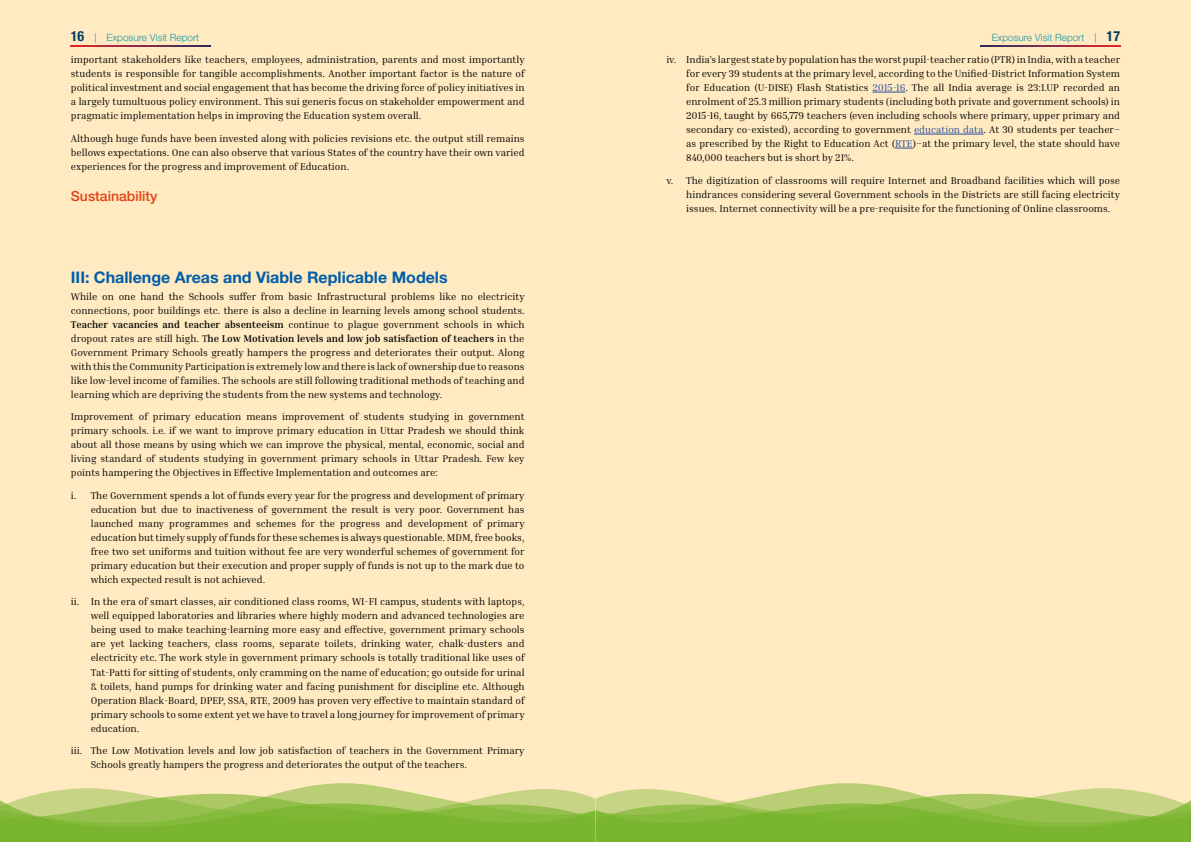
<style>
.page{position:relative;width:1191px;height:842px;background:#fff}
.page>*{position:absolute;margin:0;border:0;box-sizing:border-box;transform-origin:0 0}
.t1{font:700 16px "Helvetica Neue LT Std";color:#005da9}
.t2{font:500 14px "Helvetica Neue LT Std";color:#e74011}
.t3{font:10px/14px "Inria Serif";color:#000;text-align:justify}
.t4{font:300 10px "Helvetica Neue LT Std";color:#1999a6}
.s1{font-weight:700;font-stretch:condensed;font-size:14px;color:#053b63}
.s2{color:#2a4b9b}
.s3{font-weight:700}
</style>
<div class="page">
<div style="left:0;top:0;width:595px;height:842px;background:#ffeac1"></div>
<div style="left:595px;top:0;width:596px;height:842px;background:#ffeac1"></div>
<svg style="left:0;top:783px;width:1191px;height:59px"></svg>
<svg style="left:981px;top:45px;width:139px;height:2px"></svg>
<svg style="left:71px;top:45px;width:139px;height:2px"></svg>
<hr style="left:872px;top:92px;width:33px;height:1px;background:#2a4b9b">
<hr style="left:914px;top:134px;width:69px;height:1px;background:#2a4b9b">
<svg style="left:895px;top:148px;width:17px;height:1px"></svg>
<p class="t4" style="left:71px;top:31px;width:130px"><span class="s1">16</span> | Exposure Visit Report</p>
<p class="t4" style="left:991px;top:31px;width:130px">Exposure Visit Report | <span class="s1">17</span></p>
<p class="t3" style="left:71px;top:53px;width:455px">important stakeholders like teachers, employees, administration, parents and most importantly students is responsible for tangible accomplishments. Another important factor is the nature of political investment and social engagement that has become the driving force of policy initiatives in a largely tumultuous policy environment. This sui generis focus on stakeholder empowerment and pragmatic implementation helps in improving the Education system overall.</p>
<p class="t3" style="left:71px;top:131px;width:455px">Although huge funds have been invested along with policies revisions etc. the output still remains bellows expectations. One can also observe that various States of the country have their own varied experiences for the progress and improvement of Education.</p>
<h2 class="t2" style="left:71px;top:187px;width:88px">Sustainability</h2>
<p class="t3" style="left:686px;top:53px;width:435px;text-indent:-20px">iv. India’s largest state by population has the worst pupil-teacher ratio (PTR) in India, with a teacher for every 39 students at the primary level, according to the Unified-District Information System for Education (U-DISE) Flash Statistics <span class="s2">2015-16</span>. The all India average is 23:1.UP recorded an enrolment of 25.3 million primary students (including both private and government schools) in 2015-16, taught by 665,779 teachers (even including schools where primary, upper primary and secondary co-existed), according to government <span class="s2">education data</span>. At 30 students per teacher– as prescribed by the Right to Education Act (<span class="s2">RTE</span>)–at the primary level, the state should have 840,000 teachers but is short by 21%.</p>
<p class="t3" style="left:686px;top:173px;width:435px;text-indent:-20px">v. The digitization of classrooms will require Internet and Broadband facilities which will pose hindrances considering several Government schools in the Districts are still facing electricity issues. Internet connectivity will be a pre-requisite for the functioning of Online classrooms.</p>
<h1 class="t1" style="left:71px;top:267px;width:378px">III: Challenge Areas and Viable Replicable Models</h1>
<p class="t3" style="left:71px;top:289px;width:455px">While on one hand the Schools suffer from basic Infrastructural problems like no electricity connections, poor buildings etc. there is also a decline in learning levels among school students.<br><span class="s3">Teacher vacancies and teacher absenteeism</span> continue to plague government schools in which dropout rates are still high. T<span class="s3">he Low Motivation levels and low job satisfaction of teachers</span> in the Government Primary Schools greatly hampers the progress and deteriorates their output. Along with this the Community Participation is extremely low and there is lack of ownership due to reasons like low-level income of families. The schools are still following traditional methods of teaching and learning which are depriving the students from the new systems and technology.</p>
<p class="t3" style="left:71px;top:410px;width:455px">Improvement of primary education means improvement of students studying in government primary schools. i.e. if we want to improve primary education in Uttar Pradesh we should think about all those means by using which we can improve the physical, mental, economic, social and living standard of students studying in government primary schools in Uttar Pradesh. Few key points hampering the Objectives in Effective Implementation and outcomes are:</p>
<p class="t3" style="left:91px;top:488px;width:435px;text-indent:-20px">i. The Government spends a lot of funds every year for the progress and development of primary education but due to inactiveness of government the result is very poor. Government has launched many programmes and schemes for the progress and development of primary education but timely supply of funds for these schemes is always questionable. MDM, free books, free two set uniforms and tuition without fee are very wonderful schemes of government for primary education but their execution and proper supply of funds is not up to the mark due to which expected result is not achieved.</p>
<p class="t3" style="left:91px;top:595px;width:435px;text-indent:-20px">ii. In the era of smart classes, air conditioned class rooms, WI-FI campus, students with laptops, well equipped laboratories and libraries where highly modern and advanced technologies are being used to make teaching-learning more easy and effective, government primary schools are yet lacking teachers, class rooms, separate toilets, drinking water, chalk-dusters and electricity etc. The work style in government primary schools is totally traditional like uses of Tat-Patti for sitting of students, only cramming on the name of education; go outside for urinal &amp; toilets, hand pumps for drinking water and facing punishment for discipline etc. Although Operation Black-Board, DPEP, SSA, RTE, 2009 has proven very effective to maintain standard of primary schools to some extent yet we have to travel a long journey for improvement of primary education.</p>
<p class="t3" style="left:91px;top:743px;width:435px;text-indent:-20px">iii. The Low Motivation levels and low job satisfaction of teachers in the Government Primary<br>Schools greatly hampers the progress and deteriorates the output of the teachers.</p>
</div>
